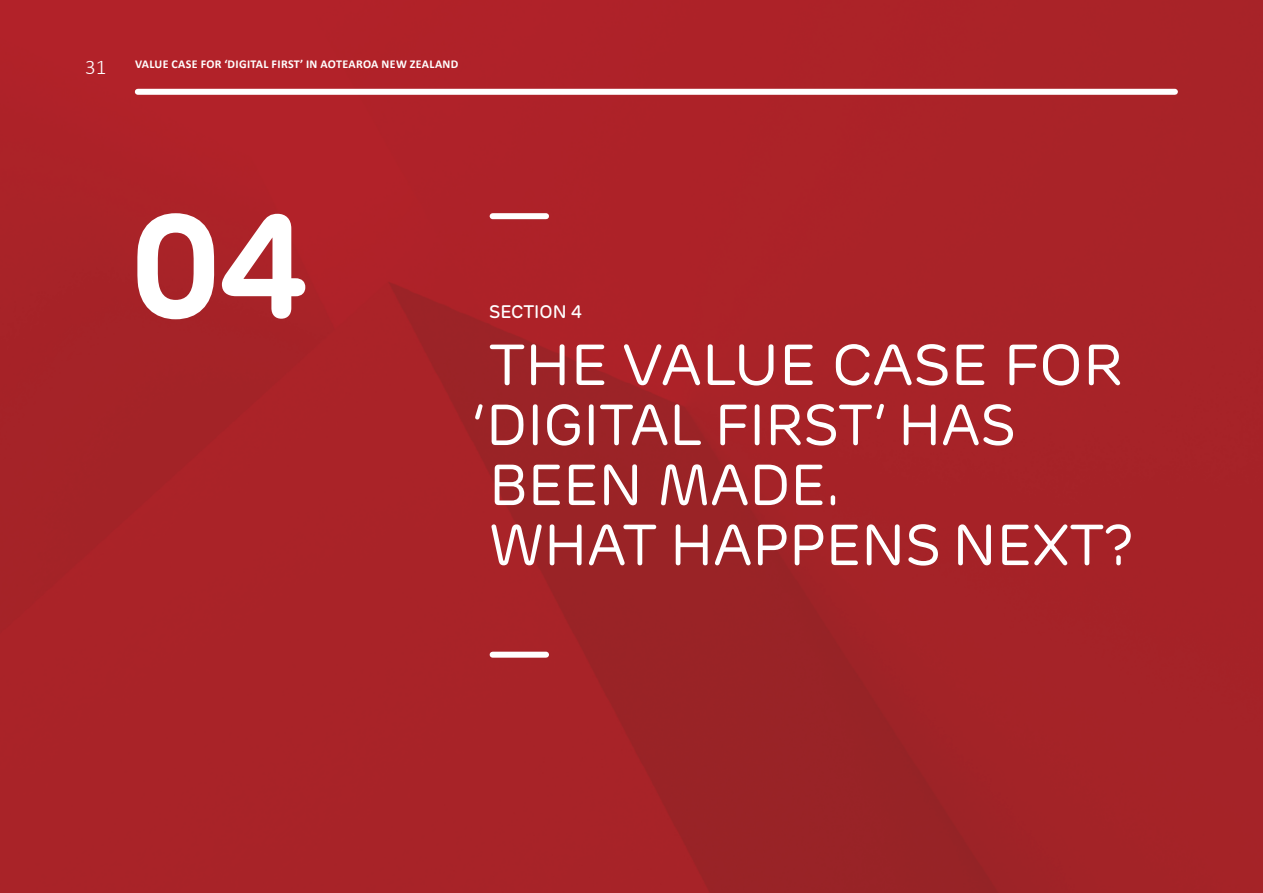
<style>
.page{position:relative;width:1263px;height:893px;background:#fff}
.page>*{position:absolute;margin:0;border:0;box-sizing:border-box;transform-origin:0 0}
.t1{font:700 145.8px "New Rubrik";color:#fff}
.t2{font:57px/60px "New Rubrik";color:#fff;scale:1.05 1}
.t3{font:300 21px "Calibri";color:#fff}
.t4{font:500 18px "New Rubrik";color:#fff}
.t5{font:700 12px "Calibri";letter-spacing:.03em;color:#fff}
</style>
<div class="page">
<img style="left:0;top:0;width:1263px;height:893px">
<div style="left:138px;top:89px;width:1037px;height:6px;background:#fff"></div>
<div style="left:493px;top:213px;width:53px;height:6px;background:#fff"></div>
<div style="left:493px;top:652px;width:53px;height:6px;background:#fff"></div>
<p class="t3" style="left:85px;top:54px;width:23px">31</p>
<p class="t5" style="left:135px;top:55px;width:325px">VALUE CASE FOR ‘DIGITAL FIRST’ IN AOTEAROA NEW ZEALAND</p>
<h1 class="t1" style="left:131px;top:176px;width:179px">04</h1>
<p class="t4" style="left:489px;top:300px;width:95px">SECTION 4</p>
<p class="t2" style="left:472px;top:335px;width:631px">THE VALUE CASE FOR ‘DIGITAL FIRST’ HAS<br>BEEN MADE.<br>WHAT HAPPENS NEXT?</p>
</div>
